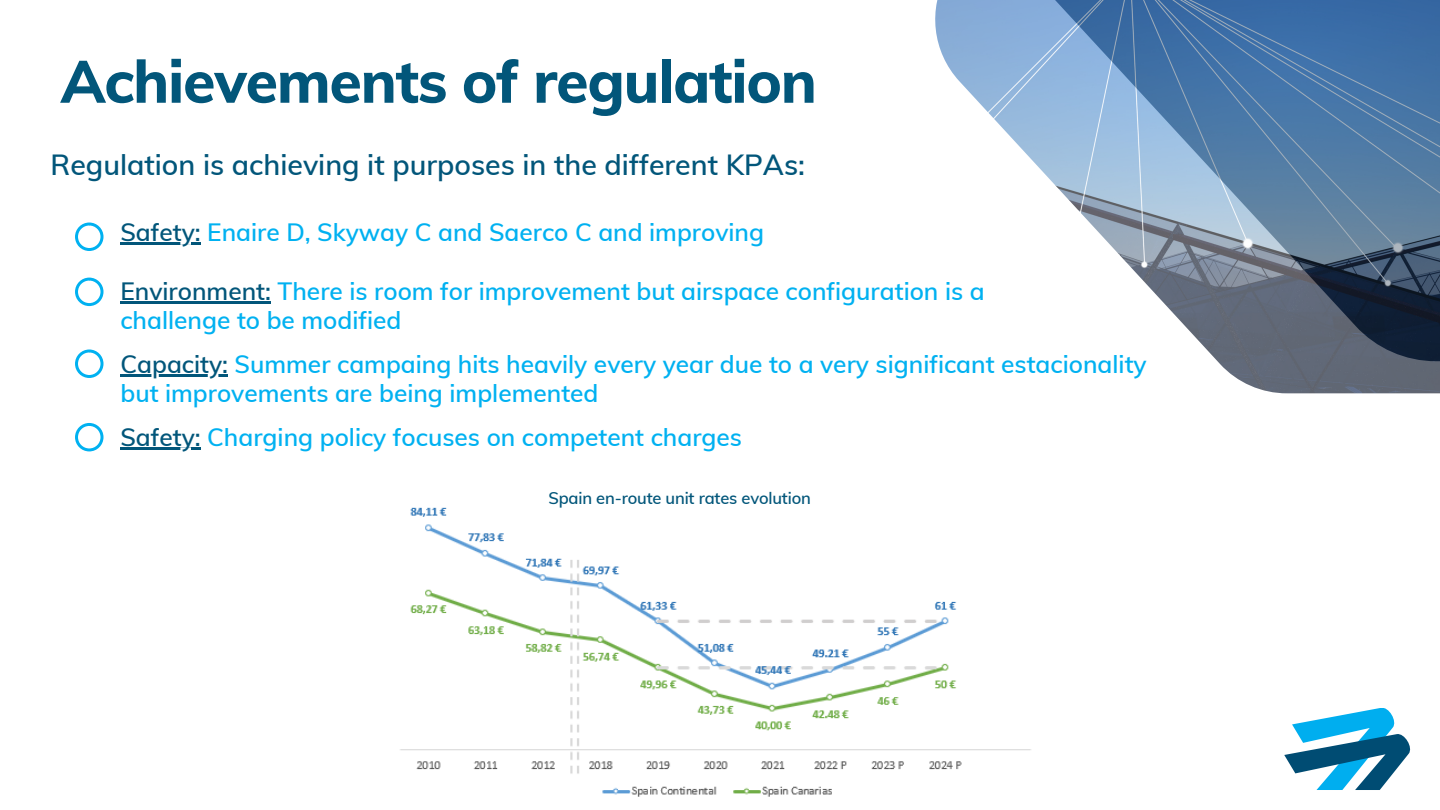
<style>
.page{position:relative;width:1440px;height:810px;background:#fff}
.page>*{position:absolute;margin:0;border:0;box-sizing:border-box;transform-origin:0 0}
.t1{font:800 59px "Muli";letter-spacing:-.02em;color:#02567a}
.t2{font:600 28.5px "Muli";color:#02567a}
.t3{font:600 24.5px/29.2px "Muli";color:#00b1f1}
.t4{font:600 16.5px "Muli";letter-spacing:-.01em;color:#02567a}
.s1{color:#02567a}
</style>
<div class="page">
<img style="left:935px;top:0;width:505px;height:393px">
<svg style="left:75px;top:223px;width:29px;height:28px"></svg>
<svg style="left:75px;top:349px;width:29px;height:29px"></svg>
<svg style="left:1284px;top:708px;width:127px;height:82px"></svg>
<img style="left:400px;top:507px;width:631px;height:290px">
<hr style="left:120px;top:242px;width:81px;height:2px;background:#02567a">
<svg style="left:75px;top:278px;width:29px;height:28px"></svg>
<hr style="left:120px;top:301px;width:151px;height:3px;background:#02567a">
<hr style="left:120px;top:374px;width:108px;height:2px;background:#02567a">
<svg style="left:75px;top:423px;width:29px;height:28px"></svg>
<hr style="left:120px;top:448px;width:81px;height:2px;background:#02567a">
<h1 class="t1" style="left:61px;top:38px;width:758px">Achievements of regulation</h1>
<p class="t2" style="left:51px;top:144px;width:756px">Regulation is achieving it purposes in the different KPAs:</p>
<p class="t3" style="left:120px;top:216px;width:645px"><span class="s1">Safety:</span> Enaire D, Skyway C and Saerco C and improving</p>
<p class="t3" style="left:120px;top:275px;width:866px"><span class="s1">Environment:</span> There is room for improvement but airspace configuration is a challenge to be modified</p>
<p class="t3" style="left:120px;top:348px;width:1028px"><span class="s1">Capacity:</span> Summer campaing hits heavily every year due to a very significant estacionality but improvements are being implemented</p>
<p class="t3" style="left:120px;top:422px;width:623px"><span class="s1">Safety:</span> Charging policy focuses on competent charges</p>
<p class="t4" style="left:548px;top:486px;width:264px">Spain en-route unit rates evolution</p>
</div>
